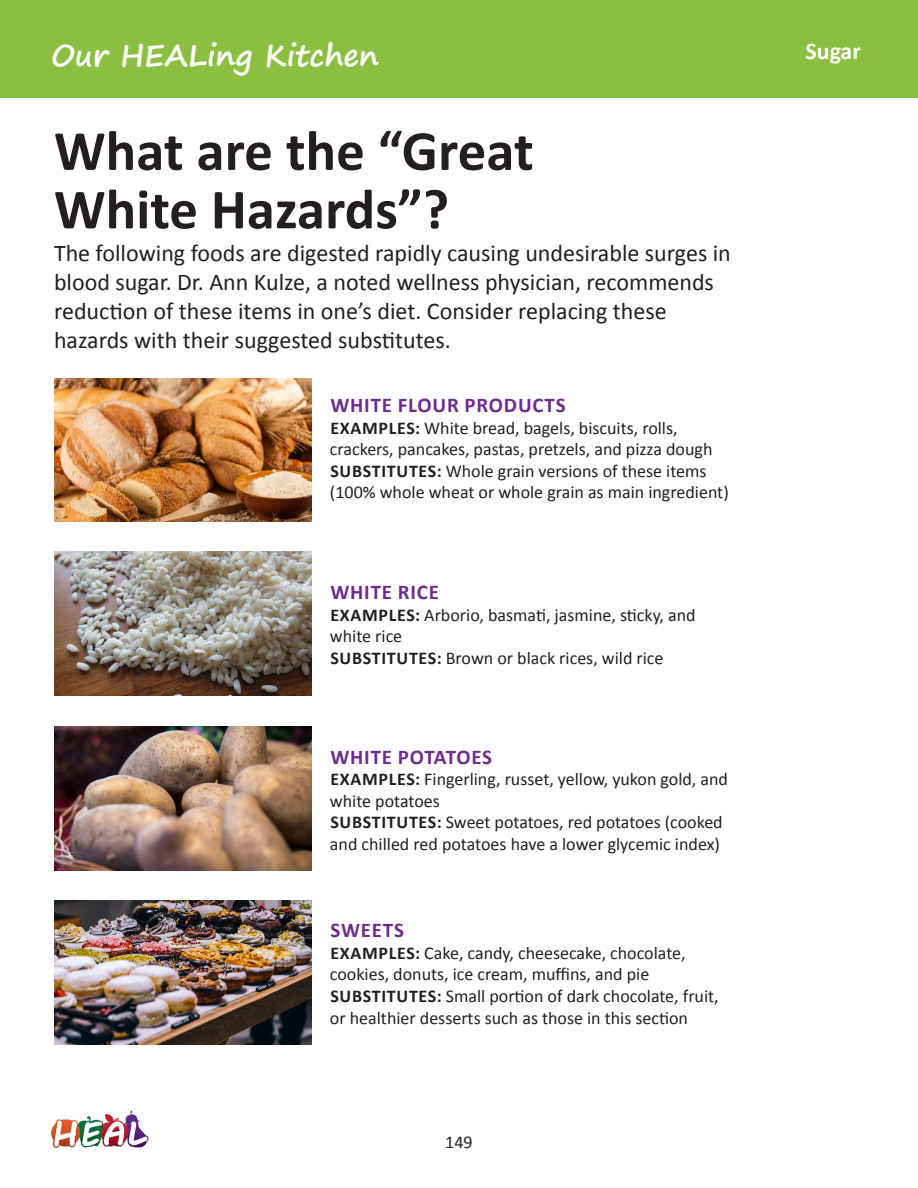
<style>
.page{position:relative;width:918px;height:1188px;background:#fff}
.page>*{position:absolute;margin:0;border:0;box-sizing:border-box;transform-origin:0 0}
.t1{font:700 57px/58.5px "Calibri";color:#231f20}
.t2{font:700 30px "Segoe Print";color:#fff}
.t3{font:24px/28.8px "Calibri";color:#231f20}
.t4{font:700 24px "Calibri";color:#fff}
.t5{font:700 21px "Calibri";letter-spacing:.04em;color:#6d2c8d}
.t6{font:18px/21.6px "Calibri";color:#231f20}
.s1{font-weight:700}
</style>
<div class="page">
<div style="left:0;top:0;width:918px;height:98px;background:#8abf41"></div>
<img style="left:51px;top:1110px;width:98px;height:38px">
<img style="left:54px;top:378px;width:258px;height:144px">
<img style="left:54px;top:552px;width:258px;height:144px">
<img style="left:54px;top:727px;width:258px;height:144px">
<img style="left:54px;top:901px;width:258px;height:143px">
<h2 class="t2" style="left:51px;top:28px;width:329px">Our HEALing Kitchen</h2>
<h3 class="t4" style="left:805px;top:34px;width:57px">Sugar</h3>
<h1 class="t1" style="left:54px;top:120px;width:481px">What are the “Great<br>White Hazards”?</h1>
<p class="t3" style="left:54px;top:238px;width:678px">The following foods are digested rapidly causing undesirable surges in blood sugar. Dr. Ann Kulze, a noted wellness physician, recommends reduction of these items in one’s diet. Consider replacing these hazards with their suggested substitutes.</p>
<p class="t5" style="left:330px;top:390px;width:237px">WHITE FLOUR PRODUCTS</p>
<p class="t6" style="left:330px;top:416px;width:400px"><span class="s1">EXAMPLES:</span> White bread, bagels, biscuits, rolls, crackers, pancakes, pastas, pretzels, and pizza dough <span class="s1">SUBSTITUTES:</span> Whole grain versions of these items (100% whole wheat or whole grain as main ingredient)</p>
<p class="t5" style="left:330px;top:577px;width:110px">WHITE RICE</p>
<p class="t6" style="left:330px;top:603px;width:367px"><span class="s1">EXAMPLES:</span> Arborio, basmati, jasmine, sticky, and white rice<br><span class="s1">SUBSTITUTES:</span> Brown or black rices, wild rice</p>
<p class="t5" style="left:330px;top:742px;width:163px">WHITE POTATOES</p>
<p class="t6" style="left:330px;top:768px;width:400px"><span class="s1">EXAMPLES:</span> Fingerling, russet, yellow, yukon gold, and white potatoes<br><span class="s1">SUBSTITUTES:</span> Sweet potatoes, red potatoes (cooked and chilled red potatoes have a lower glycemic index)</p>
<p class="t5" style="left:330px;top:915px;width:75px">SWEETS</p>
<p class="t6" style="left:330px;top:941px;width:390px"><span class="s1">EXAMPLES:</span> Cake, candy, cheesecake, chocolate, cookies, donuts, ice cream, muffins, and pie <span class="s1">SUBSTITUTES:</span> Small portion of dark chocolate, fruit, or healthier desserts such as those in this section</p>
<p class="t6" style="left:445px;top:1130px;width:29px">149</p>
</div>
